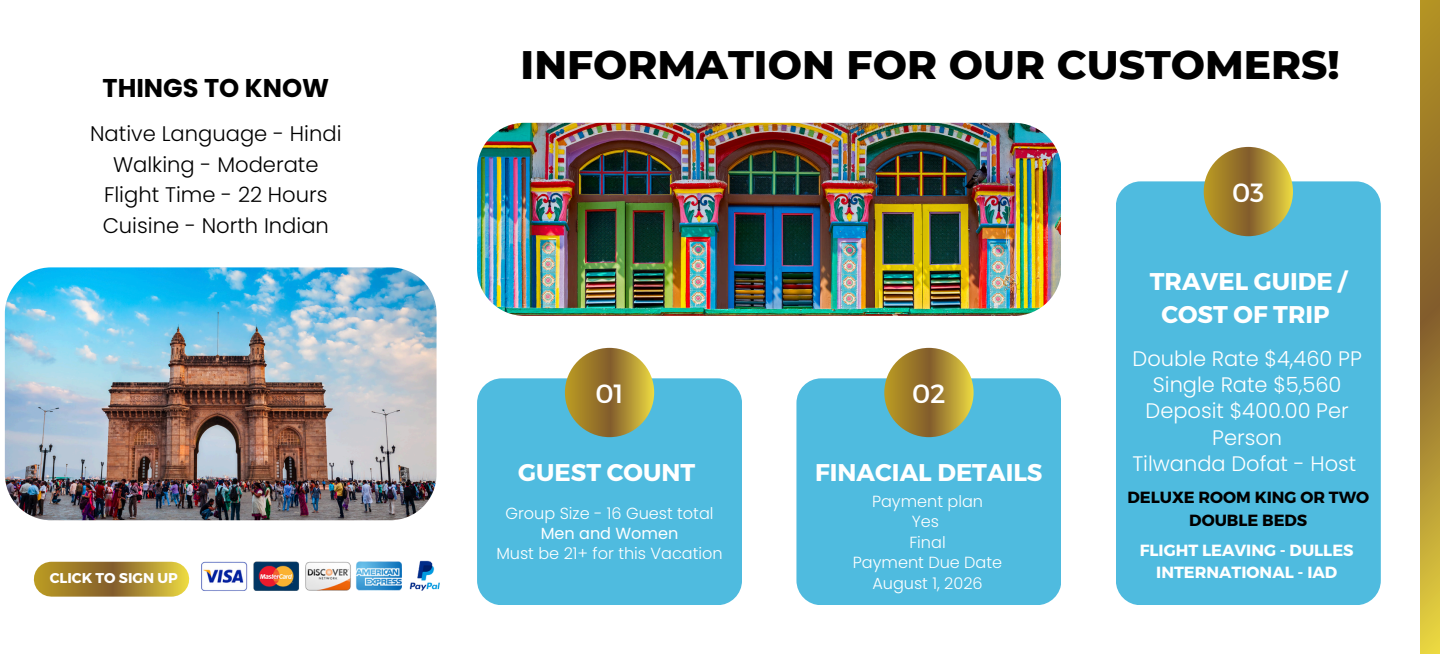
<style>
.page{position:relative;width:1440px;height:655px;background:#fff}
.page>*{position:absolute;margin:0;border:0;box-sizing:border-box;transform-origin:0 0}
.t1{font:800 40.65px "Montserrat";color:#000}
.t2{font:26.4px "Montserrat";color:#fff}
.t3{font:700 25.65px "Poppins";color:#000}
.t4{font:700 24.15px/33.5px "Montserrat";color:#fff;text-align:center}
.t5{font:300 21.15px/30.8px "Poppins";color:#000;text-align:center}
.t6{font:300 21px/26.4px "Poppins";color:#fff;text-align:center}
.t7{font:700 16.2px/22.5px "Montserrat";color:#fff;text-align:center}
.t8{font:700 16.2px/22.5px "Montserrat";color:#000;text-align:center}
.t9{font:300 16.05px/20.5px "Poppins";color:#fff;text-align:center}
.t10{font:700 14.1px "Montserrat";color:#fff}
.s1{font-weight:400}
</style>
<div class="page">
<img style="left:5px;top:267px;width:432px;height:253px;border-radius:46px">
<img style="left:477px;top:123px;width:584px;height:193px;border-radius:47px">
<div style="left:477px;top:378px;width:265px;height:227px;background:#4fbbdf;border-radius:25px"></div>
<svg style="left:565px;top:348px;width:89px;height:89px;background:#a4842e"></svg>
<div style="left:796px;top:378px;width:265px;height:227px;background:#4fbbdf;border-radius:25px"></div>
<svg style="left:884px;top:348px;width:90px;height:89px;background:#a48530"></svg>
<div style="left:1116px;top:181px;width:265px;height:424px;background:#4fbbdf;border-radius:25px"></div>
<svg style="left:1204px;top:147px;width:89px;height:89px;background:#a5842e"></svg>
<svg style="left:1421px;top:0;width:19px;height:654px;background:#a9892f"></svg>
<svg style="left:51px;top:562px;width:121px;height:34px;background:#a2812e"></svg>
<img style="left:409px;top:560px;width:31px;height:31px">
<img style="left:201px;top:561px;width:201px;height:30px">
<p class="t3" style="left:103px;top:70px;width:228px">THINGS TO KNOW</p>
<h2 class="t5" style="left:90px;top:118px;width:253px">Native Language - Hindi<br>Walking - Moderate<br>Flight Time - 22 Hours<br>Cuisine - North Indian</h2>
<h2 class="t10" style="left:50px;top:569px;width:130px">CLICK TO SIGN UP</h2>
<h2 class="t1" style="left:521px;top:40px;width:821px">INFORMATION FOR OUR CUSTOMERS!</h2>
<h1 class="t2" style="left:1232px;top:175px;width:34px">03</h1>
<h3 class="t2" style="left:595px;top:376px;width:30px">01</h3>
<p class="t4" style="left:518px;top:454px;width:178px">GUEST COUNT</p>
<h5 class="t9" style="left:496px;top:503px;width:228px">Group Size - 16 Guest total<br><span class="s1">Men and Women<br></span>Must be 21+ for this Vacation</h5>
<p class="t2" style="left:912px;top:376px;width:35px">02</p>
<p class="t4" style="left:815px;top:454px;width:229px">FINACIAL DETAILS</p>
<p class="t9" style="left:853px;top:490px;width:151px">Payment plan<br>Yes<br>Final<br>Payment Due Date<br>August 1, 2026</p>
<p class="t4" style="left:1150px;top:263px;width:199px">TRAVEL GUIDE /<br>COST OF TRIP</p>
<p class="t6" style="left:1132px;top:345px;width:231px">Double Rate $4,460 PP<br>Single Rate $5,560<br>Deposit $400.00 Per<br>Person<br>Tilwanda Dofat - Host</p>
<p class="t8" style="left:1127px;top:485px;width:243px">DELUXE ROOM KING OR TWO<br>DOUBLE BEDS</p>
<h5 class="t7" style="left:1140px;top:538px;width:215px">FLIGHT LEAVING - DULLES<br>INTERNATIONAL - IAD</h5>
</div>
